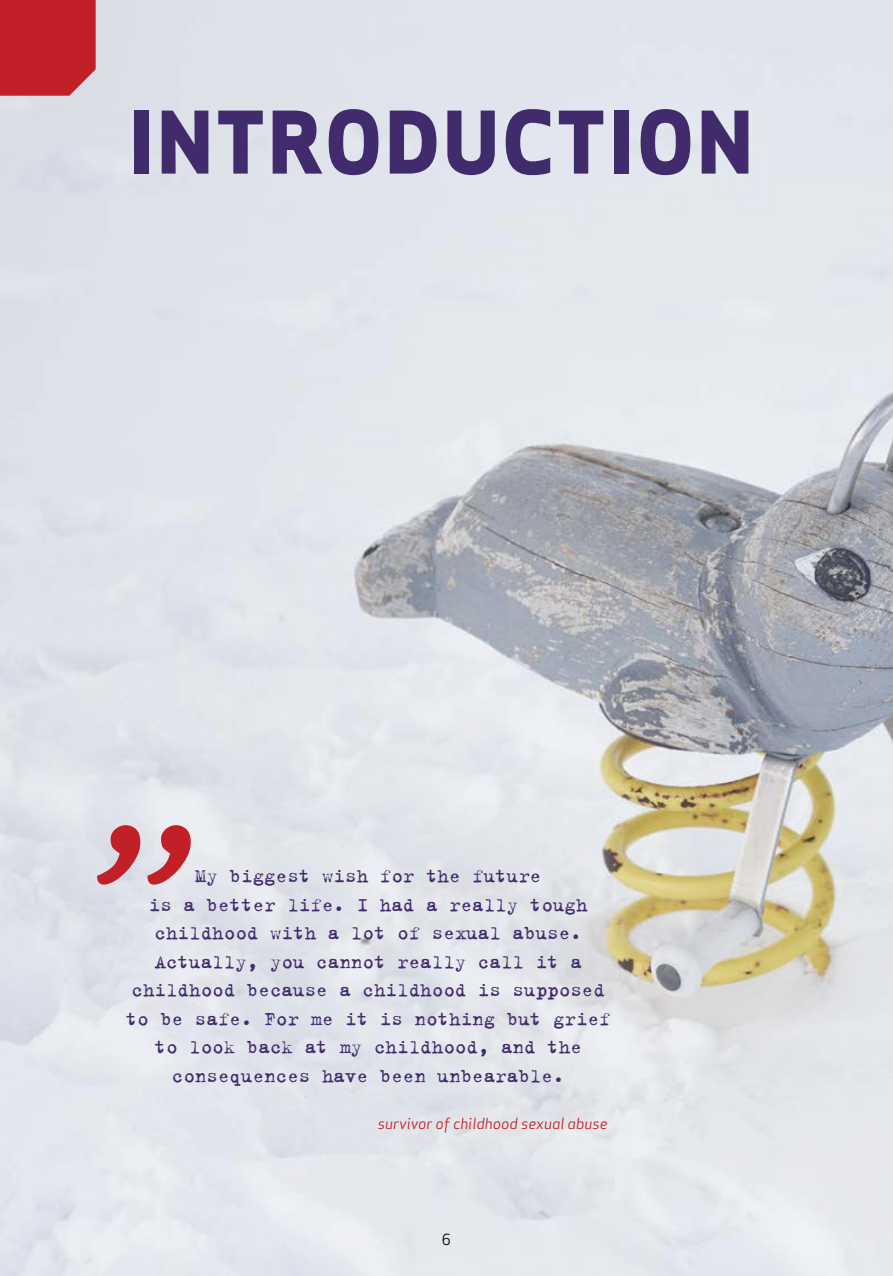
<style>
.page{position:relative;width:893px;height:1276px;background:#fff}
.page>*{position:absolute;margin:0;border:0;box-sizing:border-box;transform-origin:0 0}
.t1{font:800 84px "Apex Sans";letter-spacing:.02em;color:#422b6c}
.t2{font:21px/28.5px "Trixie";color:#422b6c;text-align:center}
.t3{font:italic 15px "Apex Sans";color:#c02026}
.t4{font:15px "Apex Sans";color:#000}
</style>
<div class="page">
<img style="left:0;top:0;width:893px;height:1276px">
<div style="left:0;top:0;width:96px;height:96px;background:#c02026"></div>
<svg style="left:97px;top:825px;width:94px;height:59px;background:#d0898f"></svg>
<h1 class="t1" style="left:128px;top:88px;width:628px">INTRODUCTION</h1>
<p class="t2" style="left:126px;top:861px;width:487px">My biggest wish for the future<br>is a better life. I had a really tough childhood with a lot of sexual abuse.<br>Actually, you cannot really call it a childhood because a childhood is supposed to be safe. For me it is nothing but grief to look back at my childhood, and the consequences have been unbearable.</p>
<p class="t3" style="left:378px;top:1111px;width:231px">survivor of childhood sexual abuse</p>
<p class="t4" style="left:442px;top:1227px;width:10px">6</p>
</div>
